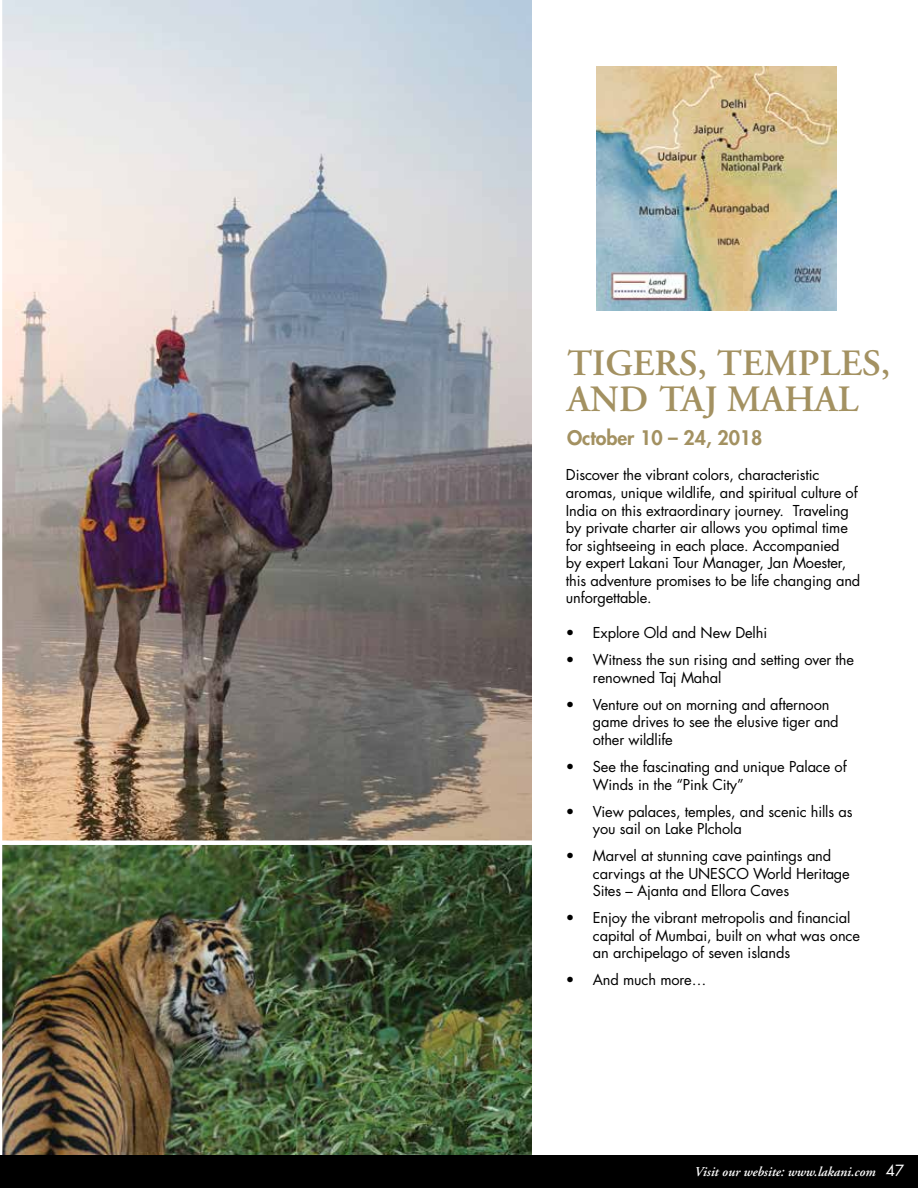
<style>
.page{position:relative;width:918px;height:1188px;background:#fff}
.page>*{position:absolute;margin:0;border:0;box-sizing:border-box;transform-origin:0 0}
.t1{font:600 37.05px/36px "Adobe Garamond";color:#a39161}
.t2{font:800 19.5px "Futura";color:#a39161}
.t3{font:14.7px/17.5px "Futura";letter-spacing:-.01em;color:#000}
.t4{font:italic 600 13.5px "Adobe Garamond";color:#fff}
.s1{font-family:"Futura";font-weight:400;font-style:normal;font-size:15px}
</style>
<div class="page">
<img style="left:2px;top:0;width:530px;height:1156px">
<div style="left:0;top:840px;width:532px;height:5px;background:#fff"></div>
<div style="left:0;top:1156px;width:918px;height:32px;background:#000"></div>
<img style="left:597px;top:67px;width:240px;height:243px">
<h1 class="t1" style="left:567px;top:346px;width:325px;text-indent:112px">S, TEMPLES,<br>AND TAJ MAHAL</h1>
<h2 class="t2" style="left:567px;top:425px;width:197px">October 10 – 24, 2018</h2>
<h1 class="t1" style="left:567px;top:346px;width:48px">TIGER</h1>
<p class="t3" style="left:566px;top:466px;width:296px">Discover the vibrant colors, characteristic aromas, unique wildlife, and spiritual culture of India on this extraordinary journey. Traveling by private charter air allows you optimal time for sightseeing in each place. Accompanied<br>by expert Lakani Tour Manager, Jan Moester, this adventure promises to be life changing and unforgettable.</p>
<p class="t3" style="left:566px;top:624px;width:203px">• Explore Old and New Delhi</p>
<p class="t3" style="left:593px;top:651px;width:263px;text-indent:-27px">• Witness the sun rising and setting over the renowned Taj Mahal</p>
<p class="t3" style="left:593px;top:696px;width:247px;text-indent:-27px">• Venture out on morning and afternoon game drives to see the elusive tiger and other wildlife</p>
<p class="t3" style="left:593px;top:758px;width:255px;text-indent:-27px">• See the fascinating and unique Palace of<br>Winds in the “Pink City”</p>
<p class="t3" style="left:593px;top:802px;width:261px;text-indent:-27px">• View palaces, temples, and scenic hills as you sail on Lake PIchola</p>
<p class="t3" style="left:593px;top:847px;width:259px;text-indent:-27px">• Marvel at stunning cave paintings and carvings at the UNESCO World Heritage<br>Sites – Ajanta and Ellora Caves</p>
<p class="t3" style="left:593px;top:909px;width:269px;text-indent:-27px">• Enjoy the vibrant metropolis and financial capital of Mumbai, built on what was once an archipelago of seven islands</p>
<p class="t3" style="left:566px;top:971px;width:142px">• And much more…</p>
<p class="t4" style="left:694px;top:1164px;width:212px">Visit our website: www.lakani.com <span class="s1">47</span></p>
</div>
